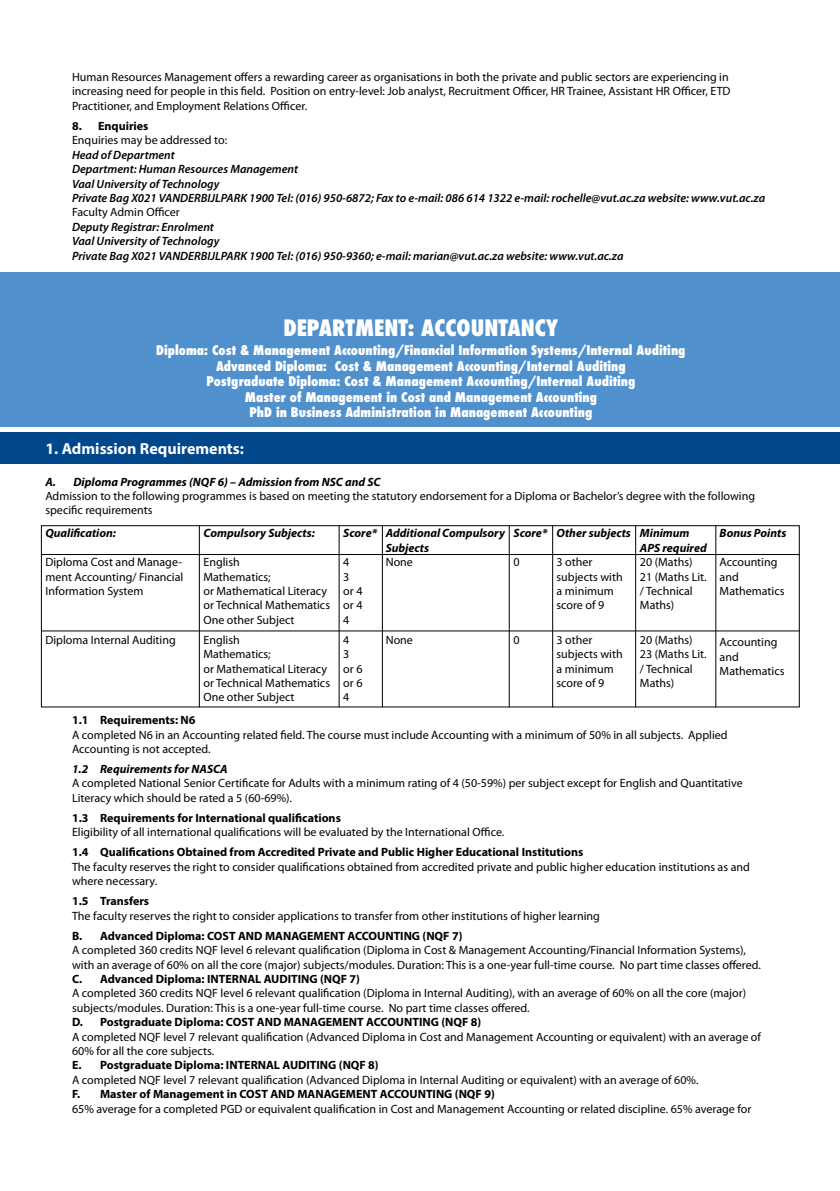
<style>
.page{position:relative;width:840px;height:1191px;background:#fff}
.page>*{position:absolute;margin:0;border:0;box-sizing:border-box;transform-origin:0 0}
.t1{font:800 condensed 22px "Futura";color:#fff}
.t2{font:700 16px "Myriad Pro";color:#fff}
.t3{font:800 condensed 13px/15.6px "Futura";color:#fff;text-align:center}
.t4{font:12px/14.4px "Myriad Pro";color:#000}
.t5{font:700 12px "Myriad Pro";color:#000}
.t6{font:italic 600 12px/14.4px "Myriad Pro";color:#000}
.t7{font:italic 700 12px/14.4px "Myriad Pro";color:#000}
</style>
<div class="page">
<div style="left:0;top:272px;width:839px;height:155px;background:#5091cd"></div>
<div style="left:0;top:432px;width:839px;height:32px;background:#00478c"></div>
<hr style="left:41px;top:554px;width:758px;height:1px;background:#000">
<div style="left:41px;top:525px;width:758px;height:182px;border:1px solid #000"></div>
<hr style="left:199px;top:525px;width:1px;height:182px;background:#000">
<hr style="left:338px;top:525px;width:1px;height:182px;background:#000">
<hr style="left:382px;top:525px;width:1px;height:182px;background:#000">
<hr style="left:508px;top:525px;width:1px;height:182px;background:#000">
<hr style="left:552px;top:525px;width:1px;height:182px;background:#000">
<hr style="left:635px;top:525px;width:1px;height:182px;background:#000">
<hr style="left:715px;top:525px;width:1px;height:182px;background:#000">
<hr style="left:41px;top:630px;width:758px;height:1px;background:#000">
<p class="t4" style="left:72px;top:70px;width:659px">Human Resources Management offers a rewarding career as organisations in both the private and public sectors are experiencing in increasing need for people in this field. Position on entry-level: Job analyst, Recruitment Officer, HR Trainee, Assistant HR Officer, ETD<br>Practitioner, and Employment Relations Officer.</p>
<p class="t5" style="left:72px;top:118px;width:78px">8. Enquiries</p>
<p class="t4" style="left:72px;top:133px;width:157px">Enquiries may be addressed to:</p>
<p class="t6" style="left:72px;top:147px;width:694px">Head of Department<br>Department: Human Resources Management<br>Vaal University of Technology<br>Private Bag X021 VANDERBIJLPARK 1900 Tel: (016) 950-6872; Fax to e-mail: 086 614 1322 e-mail: rochelle@vut.ac.za website: www.vut.ac.za</p>
<p class="t4" style="left:72px;top:205px;width:109px">Faculty Admin Officer</p>
<p class="t6" style="left:72px;top:219px;width:552px">Deputy Registrar: Enrolment<br>Vaal University of Technology<br>Private Bag X021 VANDERBIJLPARK 1900 Tel: (016) 950-9360; e-mail: marian@vut.ac.za website: www.vut.ac.za</p>
<h1 class="t1" style="left:283px;top:313px;width:276px">DEPARTMENT: ACCOUNTANCY</h1>
<p class="t3" style="left:156px;top:342px;width:530px">Diploma: Cost &amp; Management Accounting/Financial Information Systems/Internal Auditing Advanced Diploma: Cost &amp; Management Accounting/Internal Auditing<br>Postgraduate Diploma: Cost &amp; Management Accounting/Internal Auditing<br>Master of Management in Cost and Management Accounting<br>PhD in Business Administration in Management Accounting</p>
<h2 class="t2" style="left:45px;top:438px;width:200px">1. Admission Requirements:</h2>
<p class="t7" style="left:45px;top:474px;width:336px">A. Diploma Programmes (NQF 6) – Admission from NSC and SC</p>
<p class="t4" style="left:45px;top:488px;width:710px">Admission to the following programmes is based on meeting the statutory endorsement for a Diploma or Bachelor’s degree with the following specific requirements</p>
<p class="t7" style="left:45px;top:525px;width:72px">Qualification:</p>
<p class="t4" style="left:45px;top:554px;width:139px;text-align:justify">Diploma Cost and Manage&shy;ment Accounting/ Financial Information System</p>
<p class="t4" style="left:45px;top:632px;width:132px">Diploma Internal Auditing</p>
<p class="t7" style="left:203px;top:525px;width:113px">Compulsory Subjects:</p>
<p class="t4" style="left:203px;top:554px;width:128px">English<br>Mathematics;<br>or Mathematical Literacy or Technical Mathematics<br>One other Subject</p>
<p class="t4" style="left:203px;top:632px;width:128px">English<br>Mathematics;<br>or Mathematical Literacy or Technical Mathematics<br>One other Subject</p>
<p class="t7" style="left:385px;top:525px;width:121px">Additional Compulsory<br>Subjects</p>
<p class="t4" style="left:385px;top:554px;width:29px">None</p>
<p class="t7" style="left:556px;top:525px;width:76px">Other subjects</p>
<p class="t4" style="left:556px;top:554px;width:68px">3 other subjects with a minimum score of 9</p>
<p class="t4" style="left:556px;top:632px;width:68px">3 other subjects with a minimum score of 9</p>
<p class="t7" style="left:719px;top:525px;width:68px">Bonus Points</p>
<p class="t4" style="left:719px;top:554px;width:66px">Accounting and<br>Mathematics</p>
<p class="t7" style="left:639px;top:525px;width:68px">Minimum<br>APS required</p>
<p class="t4" style="left:639px;top:554px;width:68px">20 (Maths)<br>21 (Maths Lit. / Technical<br>Maths)</p>
<p class="t4" style="left:639px;top:632px;width:68px">20 (Maths)<br>23 (Maths Lit. / Technical<br>Maths)</p>
<p class="t7" style="left:343px;top:525px;width:35px">Score*</p>
<p class="t4" style="left:343px;top:554px;width:21px">4<br>3 or 4 or 4<br>4</p>
<p class="t4" style="left:343px;top:632px;width:21px">4<br>3 or 6 or 6<br>4</p>
<p class="t7" style="left:513px;top:525px;width:35px">Score*</p>
<p class="t4" style="left:513px;top:554px;width:8px">0</p>
<p class="t4" style="left:385px;top:632px;width:29px">None</p>
<p class="t4" style="left:513px;top:632px;width:8px">0</p>
<p class="t4" style="left:719px;top:635px;width:66px">Accounting and<br>Mathematics</p>
<p class="t5" style="left:72px;top:712px;width:125px">1.1 Requirements: N6</p>
<p class="t4" style="left:72px;top:727px;width:656px">A completed N6 in an Accounting related field. The course must include Accounting with a minimum of 50% in all subjects. Applied<br>Accounting is not accepted.</p>
<p class="t7" style="left:72px;top:761px;width:157px">1.2 Requirements for NASCA</p>
<p class="t4" style="left:72px;top:776px;width:671px">A completed National Senior Certificate for Adults with a minimum rating of 4 (50-59%) per subject except for English and Quantitative<br>Literacy which should be rated a 5 (60-69%).</p>
<p class="t5" style="left:72px;top:810px;width:270px">1.3 Requirements for International qualifications</p>
<p class="t4" style="left:72px;top:825px;width:433px">Eligibility of all international qualifications will be evaluated by the International Office.</p>
<p class="t5" style="left:72px;top:844px;width:512px">1.4 Qualifications Obtained from Accredited Private and Public Higher Educational Institutions</p>
<p class="t4" style="left:72px;top:859px;width:679px">The faculty reserves the right to consider qualifications obtained from accredited private and public higher education institutions as and where necessary.</p>
<p class="t5" style="left:72px;top:893px;width:79px">1.5 Transfers</p>
<p class="t4" style="left:72px;top:908px;width:529px">The faculty reserves the right to consider applications to transfer from other institutions of higher learning</p>
<p class="t5" style="left:72px;top:928px;width:391px">B. Advanced Diploma: COST AND MANAGEMENT ACCOUNTING (NQF 7)</p>
<p class="t4" style="left:72px;top:942px;width:690px">A completed 360 credits NQF level 6 relevant qualification (Diploma in Cost &amp; Management Accounting/Financial Information Systems), with an average of 60% on all the core (major) subjects/modules. Duration: This is a one-year full-time course. No part time classes offered.</p>
<p class="t5" style="left:72px;top:971px;width:289px">C. Advanced Diploma: INTERNAL AUDITING (NQF 7)</p>
<p class="t4" style="left:72px;top:986px;width:675px">A completed 360 credits NQF level 6 relevant qualification (Diploma in Internal Auditing), with an average of 60% on all the core (major) subjects/modules. Duration: This is a one-year full-time course. No part time classes offered.</p>
<p class="t5" style="left:72px;top:1014px;width:410px">D. Postgraduate Diploma: COST AND MANAGEMENT ACCOUNTING (NQF 8)</p>
<p class="t4" style="left:72px;top:1029px;width:690px">A completed NQF level 7 relevant qualification (Advanced Diploma in Cost and Management Accounting or equivalent) with an average of<br>60% for all the core subjects.</p>
<p class="t5" style="left:72px;top:1057px;width:308px">E. Postgraduate Diploma: INTERNAL AUDITING (NQF 8)</p>
<p class="t4" style="left:72px;top:1072px;width:627px">A completed NQF level 7 relevant qualification (Advanced Diploma in Internal Auditing or equivalent) with an average of 60%.</p>
<p class="t5" style="left:72px;top:1086px;width:424px">F. Master of Management in COST AND MANAGEMENT ACCOUNTING (NQF 9)</p>
<p class="t4" style="left:72px;top:1101px;width:680px">65% average for a completed PGD or equivalent qualification in Cost and Management Accounting or related discipline. 65% average for</p>
</div>
